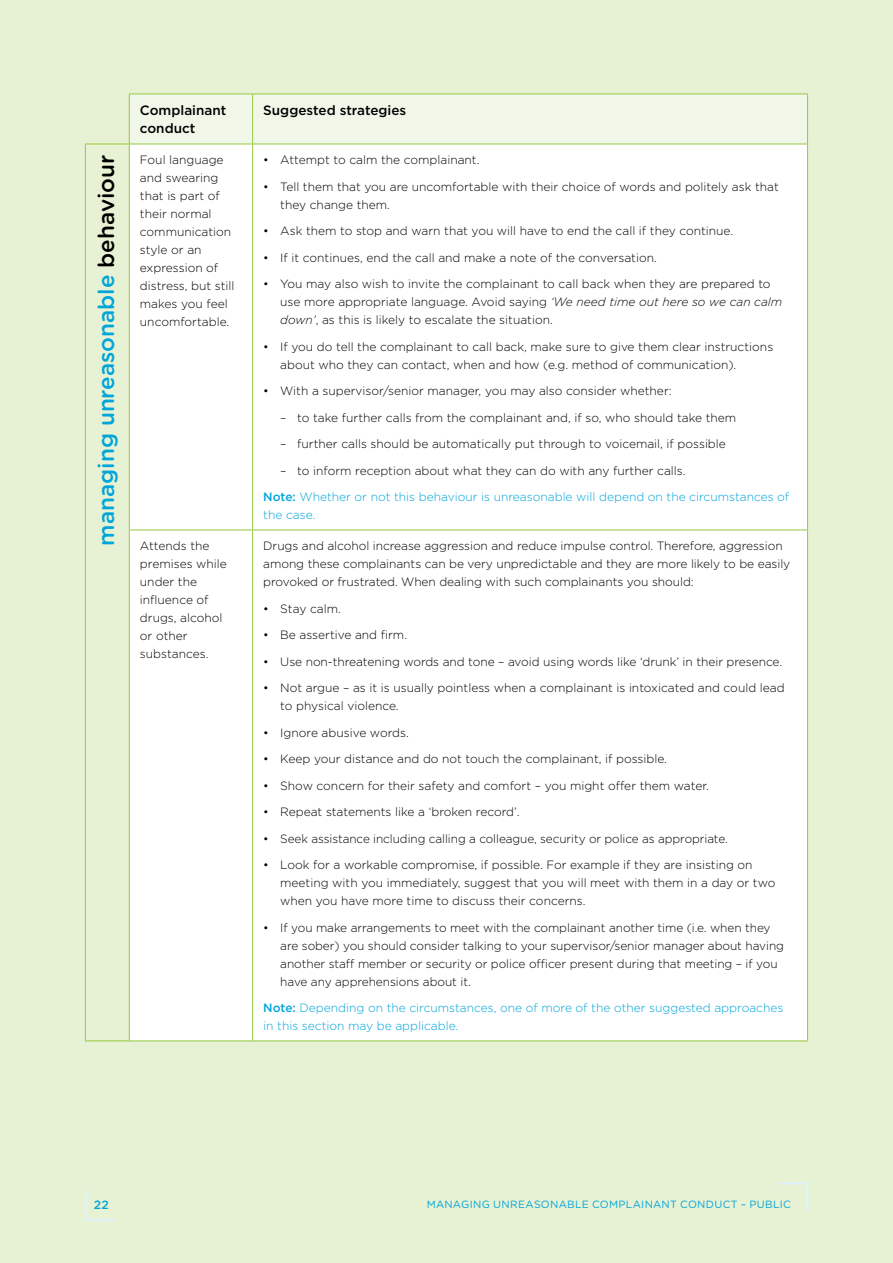
<style>
.page{position:relative;width:893px;height:1263px;background:#e7f1d4}
.page>*{position:absolute;margin:0;border:0;box-sizing:border-box;transform-origin:0 0}
.Sub-heading{font:500 22.5px "Gotham Rounded";color:#00a5da}
.body_text{font:500 13.5px/18px "Gotham";color:#000}
.body_text-2{font:300 12px/18px "Gotham";color:#000}
.body_text-3{font:300 12px/18px "Gotham";color:#00a5da}
.t1{font:500 12px "Gotham Rounded";color:#00a5da}
.t2{font:10.5px "Gotham Rounded";letter-spacing:.03em;color:#00a5da}
.s1{color:#000}
.s2{font-style:italic}
.s3{font-family:"Gotham Rounded"}
.s4{font-weight:500}
</style>
<div class="page">
<div style="left:130px;top:95px;width:677px;height:49px;background:#f1f7e8"></div>
<div style="left:130px;top:145px;width:677px;height:895px;background:#fff"></div>
<hr style="left:129px;top:94px;width:124px;height:1px;background:#97c93d">
<hr style="left:129px;top:94px;width:1px;height:50px;background:#97c93d">
<hr style="left:253px;top:94px;width:555px;height:1px;background:#97c93d">
<hr style="left:252px;top:94px;width:1px;height:50px;background:#97c93d">
<hr style="left:807px;top:94px;width:1px;height:50px;background:#97c93d">
<hr style="left:85px;top:144px;width:44px;height:1px;background:#97c93d">
<hr style="left:85px;top:144px;width:1px;height:386px;background:#97c93d">
<hr style="left:129px;top:144px;width:124px;height:1px;background:#97c93d">
<hr style="left:129px;top:144px;width:1px;height:386px;background:#97c93d">
<hr style="left:253px;top:144px;width:555px;height:1px;background:#97c93d">
<hr style="left:252px;top:144px;width:1px;height:386px;background:#97c93d">
<hr style="left:807px;top:144px;width:1px;height:386px;background:#97c93d">
<hr style="left:85px;top:530px;width:1px;height:510px;background:#97c93d">
<hr style="left:85px;top:1040px;width:44px;height:1px;background:#97c93d">
<hr style="left:129px;top:1040px;width:124px;height:1px;background:#97c93d">
<hr style="left:253px;top:1040px;width:555px;height:1px;background:#97c93d">
<hr style="left:129px;top:530px;width:124px;height:1px;background:#97c93d">
<hr style="left:129px;top:530px;width:1px;height:510px;background:#97c93d">
<hr style="left:253px;top:530px;width:555px;height:1px;background:#97c93d">
<hr style="left:252px;top:530px;width:1px;height:510px;background:#97c93d">
<hr style="left:807px;top:530px;width:1px;height:510px;background:#97c93d">
<svg style="left:777px;top:1182px;width:31px;height:30px"></svg>
<svg style="left:85px;top:1191px;width:31px;height:30px"></svg>
<p class="body_text" style="left:140px;top:101px;width:88px">Complainant conduct</p>
<p class="body_text" style="left:263px;top:101px;width:145px">Suggested strategies</p>
<p class="Sub-heading" style="left:90px;top:545px;width:392px;rotate:-90deg">managing unreasonable <span class="s1">behaviour</span></p>
<p class="body_text-2" style="left:140px;top:151px;width:96px">Foul language and swearing that is part of their normal communication style or an expression of distress, but still makes you feel uncomfortable.</p>
<p class="body_text-2" style="left:263px;top:151px;width:218px">• Attempt to calm the complainant.</p>
<p class="body_text-2" style="left:280px;top:177px;width:500px;text-indent:-17px">• Tell them that you are uncomfortable with their choice of words and politely ask that they change them.</p>
<p class="body_text-2" style="left:263px;top:222px;width:471px">• Ask them to stop and warn that you will have to end the call if they continue.</p>
<p class="body_text-2" style="left:263px;top:248px;width:395px">• If it continues, end the call and make a note of the conversation.</p>
<p class="body_text-2" style="left:280px;top:275px;width:504px;text-indent:-17px">• You may also wish to invite the complainant to call back when they are prepared to use more appropriate language. Avoid saying <span class="s2">‘We need time out here so we can calm down’</span>, as this is likely to escalate the situation.</p>
<p class="body_text-2" style="left:280px;top:337px;width:494px;text-indent:-17px">• If you do tell the complainant to call back, make sure to give them clear instructions about who they can contact, when and how (e.g. method of communication).</p>
<p class="body_text-2" style="left:263px;top:382px;width:410px">• With a supervisor/senior manager, you may also consider whether:</p>
<p class="body_text-2" style="left:280px;top:408px;width:458px"><span class="s3">–</span> to take further calls from the complainant and, if so, who should take them</p>
<p class="body_text-2" style="left:280px;top:435px;width:447px"><span class="s3">–</span> further calls should be automatically put through to voicemail, if possible</p>
<p class="body_text-2" style="left:280px;top:461px;width:407px"><span class="s3">–</span> to inform reception about what they can do with any further calls.</p>
<p class="body_text-3" style="left:263px;top:488px;width:528px"><span class="s4">Note:</span> Whether or not this behaviour is unreasonable will depend on the circumstances of the case.</p>
<p class="body_text-2" style="left:140px;top:537px;width:88px">Attends the premises while under the influence of drugs, alcohol or other substances.</p>
<p class="body_text-2" style="left:263px;top:537px;width:529px">Drugs and alcohol increase aggression and reduce impulse control. Therefore, aggression among these complainants can be very unpredictable and they are more likely to be easily provoked or frustrated. When dealing with such complainants you should:</p>
<p class="body_text-2" style="left:263px;top:599px;width:79px">• Stay calm.</p>
<p class="body_text-2" style="left:263px;top:626px;width:145px">• Be assertive and firm.</p>
<p class="body_text-2" style="left:263px;top:652px;width:520px">• Use non-threatening words and tone – avoid using words like ‘drunk’ in their presence.</p>
<p class="body_text-2" style="left:280px;top:679px;width:506px;text-indent:-17px">• Not argue – as it is usually pointless when a complainant is intoxicated and could lead to physical violence.</p>
<p class="body_text-2" style="left:263px;top:723px;width:147px">• Ignore abusive words.</p>
<p class="body_text-2" style="left:263px;top:750px;width:405px">• Keep your distance and do not touch the complainant, if possible.</p>
<p class="body_text-2" style="left:263px;top:776px;width:447px">• Show concern for their safety and comfort – you might offer them water.</p>
<p class="body_text-2" style="left:263px;top:803px;width:258px">• Repeat statements like a ‘broken record’.</p>
<p class="body_text-2" style="left:263px;top:829px;width:466px">• Seek assistance including calling a colleague, security or police as appropriate.</p>
<p class="body_text-2" style="left:280px;top:856px;width:497px;text-indent:-17px">• Look for a workable compromise, if possible. For example if they are insisting on meeting with you immediately, suggest that you will meet with them in a day or two when you have more time to discuss their concerns.</p>
<p class="body_text-2" style="left:280px;top:918px;width:505px;text-indent:-17px">• If you make arrangements to meet with the complainant another time (i.e. when they are sober) you should consider talking to your supervisor/senior manager about having another staff member or security or police officer present during that meeting – if you have any apprehensions about it.</p>
<p class="body_text-3" style="left:263px;top:999px;width:522px"><span class="s4">Note:</span> Depending on the circumstances, one of more of the other suggested approaches in this section may be applicable.</p>
<p class="t1" style="left:94px;top:1196px;width:17px">22</p>
<p class="t2" style="left:427px;top:1197px;width:366px">MANAGING UNREASONABLE COMPLAINANT CONDUCT – PUBLIC</p>
</div>
